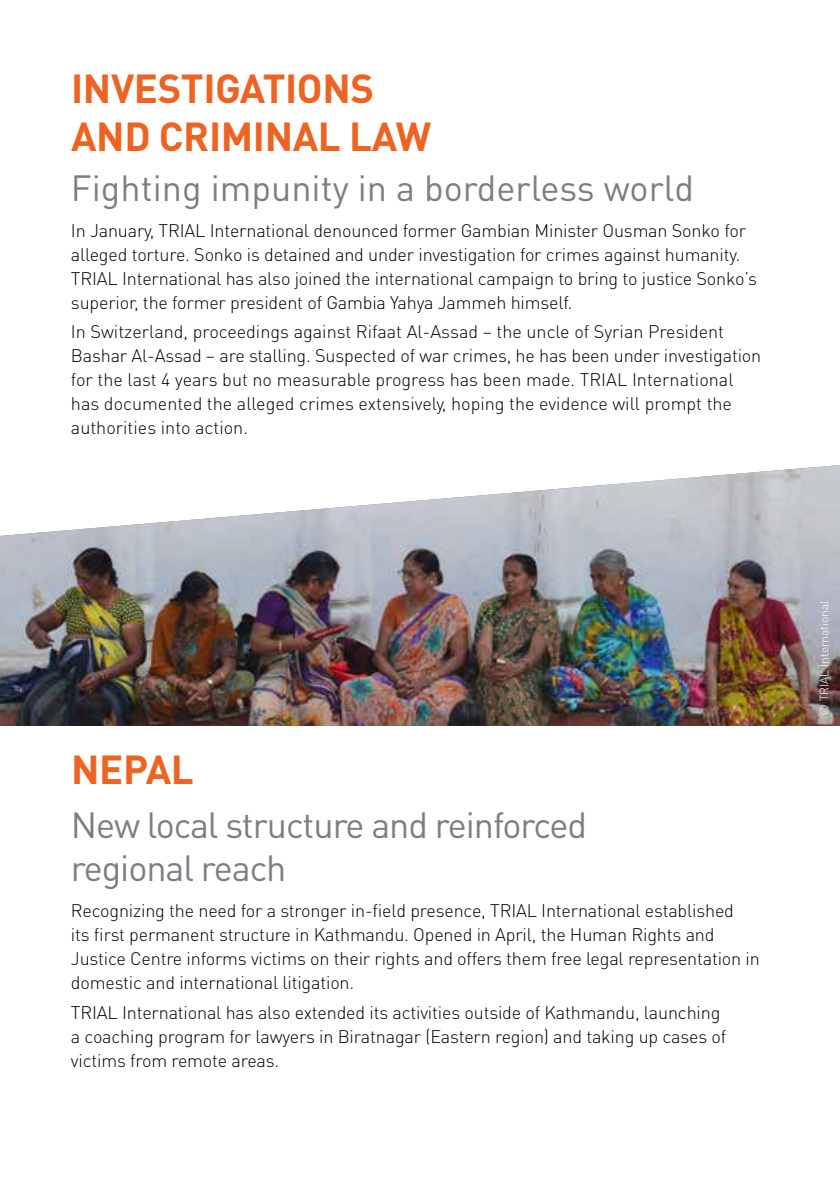
<style>
.page{position:relative;width:840px;height:1191px;background:#fff}
.page>*{position:absolute;margin:0;border:0;box-sizing:border-box;transform-origin:0 0}
.t1{font:700 40px/48px "DINOT";letter-spacing:-.01em;color:#ec6322}
.t2{font:36px/43.2px "DINOT";letter-spacing:-.03em;color:#7b7e83}
.t3{font:36px "DINOT";color:#7b7e83}
.t4{font:300 18px/24px "DINOT";letter-spacing:-.01em;color:#000}
.t5{font:300 12px "DINOT";letter-spacing:-.01em;color:#fff}
</style>
<div class="page">
<img style="left:0;top:465px;width:839px;height:261px">
<h1 class="t1" style="left:71px;top:62px;width:361px">INVESTIGATIONS<br>AND CRIMINAL LAW</h1>
<h2 class="t3" style="left:71px;top:164px;width:624px">Fighting impunity in a borderless world</h2>
<p class="t4" style="left:71px;top:217px;width:687px">In January, TRIAL International denounced former Gambian Minister Ousman Sonko for alleged torture. Sonko is detained and under investigation for crimes against humanity.<br>TRIAL International has also joined the international campaign to bring to justice Sonko’s superior, the former president of Gambia Yahya Jammeh himself.</p>
<p class="t4" style="left:71px;top:319px;width:691px">In Switzerland, proceedings against Rifaat Al-Assad – the uncle of Syrian President Bashar Al-Assad – are stalling. Suspected of war crimes, he has been under investigation for the last 4 years but no measurable progress has been made. TRIAL International has documented the alleged crimes extensively, hoping the evidence will prompt the authorities into action.</p>
<h1 class="t1" style="left:71px;top:743px;width:124px">NEPAL</h1>
<h2 class="t2" style="left:71px;top:802px;width:517px">New local structure and reinforced regional reach</h2>
<p class="t4" style="left:71px;top:897px;width:690px">Recognizing the need for a stronger in-field presence, TRIAL International established<br>its first permanent structure in Kathmandu. Opened in April, the Human Rights and Justice Centre informs victims on their rights and offers them free legal representation in domestic and international litigation.</p>
<p class="t4" style="left:71px;top:999px;width:656px">TRIAL International has also extended its activities outside of Kathmandu, launching a coaching program for lawyers in Biratnagar (Eastern region) and taking up cases of victims from remote areas.</p>
<p class="t5" style="left:815px;top:714px;width:115px;rotate:-90deg">© TRIAL International</p>
</div>
